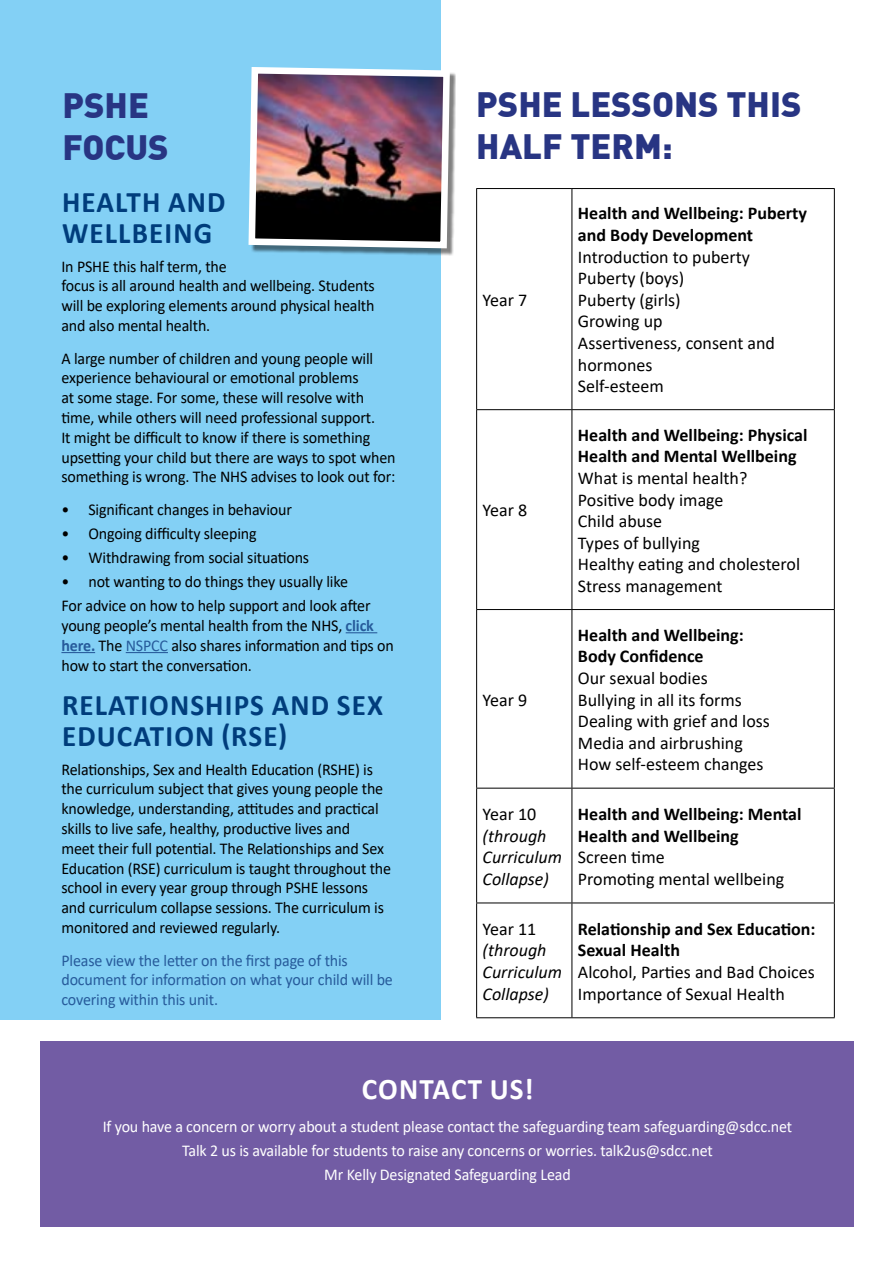
<style>
.page{position:relative;width:893px;height:1263px;background:#fff}
.page>*{position:absolute;margin:0;border:0;box-sizing:border-box;transform-origin:0 0}
.t1{font:900 34.5px/41.4px "DIN";color:#283583}
.t2{font:700 30px/31.5px "Calibri";letter-spacing:.04em;color:#003d7c}
.t3{font:700 30px "Calibri";letter-spacing:.04em;color:#fff}
.t4{font:18px/21.6px "Calibri";color:#000}
.t5{font:700 18px/21.6px "Calibri";color:#000}
.t6{font:italic 18px/21.6px "Calibri";color:#000}
.t7{font:16.5px/19.8px "Calibri";letter-spacing:-.01em;color:#000}
.t8{font:16.5px/24px "Calibri";letter-spacing:-.01em;color:#fff;text-align:center}
.t9{font:16.5px/19.8px "Calibri";letter-spacing:-.01em;color:#275b9b}
.s1{font-weight:700;color:#275b9b}
.s2{color:#275b9b}
</style>
<div class="page">
<div style="left:41px;top:1041px;width:813px;height:186px;background:#725ca4"></div>
<div style="left:0;top:0;width:440px;height:1019px;background:#83d0f5"></div>
<hr style="left:346px;top:632px;width:31px;height:1px;background:#275b9b">
<hr style="left:61px;top:652px;width:34px;height:1px;background:#275b9b">
<hr style="left:126px;top:652px;width:42px;height:1px;background:#275b9b">
<hr style="left:476px;top:188px;width:96px;height:1px;background:#000">
<hr style="left:476px;top:189px;width:1px;height:220px;background:#000">
<hr style="left:572px;top:188px;width:263px;height:1px;background:#000">
<hr style="left:572px;top:189px;width:1px;height:220px;background:#000">
<hr style="left:834px;top:189px;width:1px;height:220px;background:#000">
<hr style="left:476px;top:409px;width:96px;height:1px;background:#000">
<hr style="left:476px;top:410px;width:1px;height:199px;background:#000">
<hr style="left:572px;top:409px;width:263px;height:1px;background:#000">
<hr style="left:572px;top:410px;width:1px;height:199px;background:#000">
<hr style="left:834px;top:410px;width:1px;height:199px;background:#000">
<hr style="left:476px;top:609px;width:96px;height:1px;background:#000">
<hr style="left:476px;top:610px;width:1px;height:178px;background:#000">
<hr style="left:572px;top:609px;width:263px;height:1px;background:#000">
<hr style="left:572px;top:610px;width:1px;height:178px;background:#000">
<hr style="left:834px;top:610px;width:1px;height:178px;background:#000">
<hr style="left:476px;top:788px;width:96px;height:1px;background:#000">
<hr style="left:476px;top:788px;width:1px;height:114px;background:#000">
<hr style="left:572px;top:788px;width:263px;height:1px;background:#000">
<hr style="left:572px;top:788px;width:1px;height:114px;background:#000">
<hr style="left:834px;top:788px;width:1px;height:114px;background:#000">
<hr style="left:476px;top:902px;width:96px;height:1px;background:#000">
<hr style="left:476px;top:903px;width:1px;height:114px;background:#000">
<hr style="left:572px;top:902px;width:263px;height:1px;background:#000">
<hr style="left:572px;top:903px;width:1px;height:114px;background:#000">
<hr style="left:834px;top:903px;width:1px;height:114px;background:#000">
<hr style="left:476px;top:1017px;width:96px;height:1px;background:#000">
<hr style="left:572px;top:1017px;width:263px;height:1px;background:#000">
<div style="left:251px;top:69px;width:205px;height:186px;background:#000;opacity:.5"></div>
<img style="left:248px;top:64px;width:205px;height:188px">
<h1 class="t1" style="left:63px;top:83px;width:108px">PSHE<br>FOCUS</h1>
<h2 class="t2" style="left:62px;top:186px;width:165px">HEALTH AND<br>WELLBEING</h2>
<p class="t7" style="left:61px;top:256px;width:315px">In PSHE this half term, the<br>focus is all around health and wellbeing. Students will be exploring elements around physical health and also mental health.</p>
<p class="t7" style="left:61px;top:348px;width:336px">A large number of children and young people will experience behavioural or emotional problems<br>at some stage. For some, these will resolve with time, while others will need professional support.<br>It might be difficult to know if there is something upsetting your child but there are ways to spot when something is wrong. The NHS advises to look out for:</p>
<p class="t7" style="left:61px;top:499px;width:232px">• Significant changes in behaviour</p>
<p class="t7" style="left:61px;top:523px;width:197px">• Ongoing difficulty sleeping</p>
<p class="t7" style="left:61px;top:547px;width:249px">• Withdrawing from social situations</p>
<p class="t7" style="left:61px;top:569px;width:311px;line-height:24px">• not wanting to do things they usually like<br>For advice on how to help support and look after</p>
<p class="t7" style="left:61px;top:615px;width:334px">young people’s mental health from the NHS, <span class="s1">click here.</span> The <span class="s2">NSPCC</span> also shares information and tips on how to start the conversation.</p>
<h2 class="t2" style="left:62px;top:689px;width:323px">RELATIONSHIPS AND SEX<br>EDUCATION (RSE)</h2>
<p class="t7" style="left:61px;top:759px;width:331px">Relationships, Sex and Health Education (RSHE) is the curriculum subject that gives young people the knowledge, understanding, attitudes and practical skills to live safe, healthy, productive lives and<br>meet their full potential. The Relationships and Sex Education (RSE) curriculum is taught throughout the school in every year group through PSHE lessons and curriculum collapse sessions. The curriculum is monitored and reviewed regularly.</p>
<p class="t9" style="left:61px;top:950px;width:333px">Please view the letter on the first page of this document for information on what your child will be covering within this unit.</p>
<h1 class="t1" style="left:476px;top:82px;width:327px">PSHE LESSONS THIS<br>HALF TERM:</h1>
<p class="t4" style="left:483px;top:289px;width:46px">Year 7</p>
<p class="t4" style="left:483px;top:499px;width:46px">Year 8</p>
<p class="t4" style="left:483px;top:688px;width:46px">Year 9</p>
<p class="t4" style="left:483px;top:803px;width:55px">Year 10</p>
<p class="t6" style="left:483px;top:824px;width:81px">(through<br>Curriculum<br>Collapse)</p>
<p class="t4" style="left:483px;top:917px;width:55px">Year 11</p>
<p class="t6" style="left:483px;top:939px;width:81px">(through<br>Curriculum<br>Collapse)</p>
<p class="t5" style="left:578px;top:202px;width:231px">Health and Wellbeing: Puberty and Body Development</p>
<p class="t4" style="left:578px;top:245px;width:199px">Introduction to puberty<br>Puberty (boys)<br>Puberty (girls)<br>Growing up<br>Assertiveness, consent and hormones<br>Self-esteem</p>
<p class="t5" style="left:578px;top:424px;width:231px">Health and Wellbeing: Physical<br>Health and Mental Wellbeing</p>
<p class="t4" style="left:578px;top:467px;width:224px">What is mental health?<br>Positive body image<br>Child abuse<br>Types of bullying<br>Healthy eating and cholesterol<br>Stress management</p>
<p class="t5" style="left:578px;top:624px;width:167px">Health and Wellbeing:<br>Body Confidence</p>
<p class="t4" style="left:578px;top:667px;width:193px">Our sexual bodies<br>Bullying in all its forms<br>Dealing with grief and loss<br>Media and airbrushing<br>How self-esteem changes</p>
<p class="t5" style="left:578px;top:803px;width:225px">Health and Wellbeing: Mental<br>Health and Wellbeing</p>
<p class="t4" style="left:578px;top:846px;width:208px">Screen time<br>Promoting mental wellbeing</p>
<p class="t5" style="left:578px;top:918px;width:239px">Relationship and Sex Education:<br>Sexual Health</p>
<p class="t4" style="left:578px;top:961px;width:238px">Alcohol, Parties and Bad Choices<br>Importance of Sexual Health</p>
<h2 class="t3" style="left:362px;top:1068px;width:173px">CONTACT US!</h2>
<p class="t8" style="left:103px;top:1114px;width:691px">If you have a concern or worry about a student please contact the safeguarding team safeguarding@sdcc.net<br>Talk 2 us is available for students to raise any concerns or worries. talk2us@sdcc.net<br>Mr Kelly Designated Safeguarding Lead</p>
</div>
